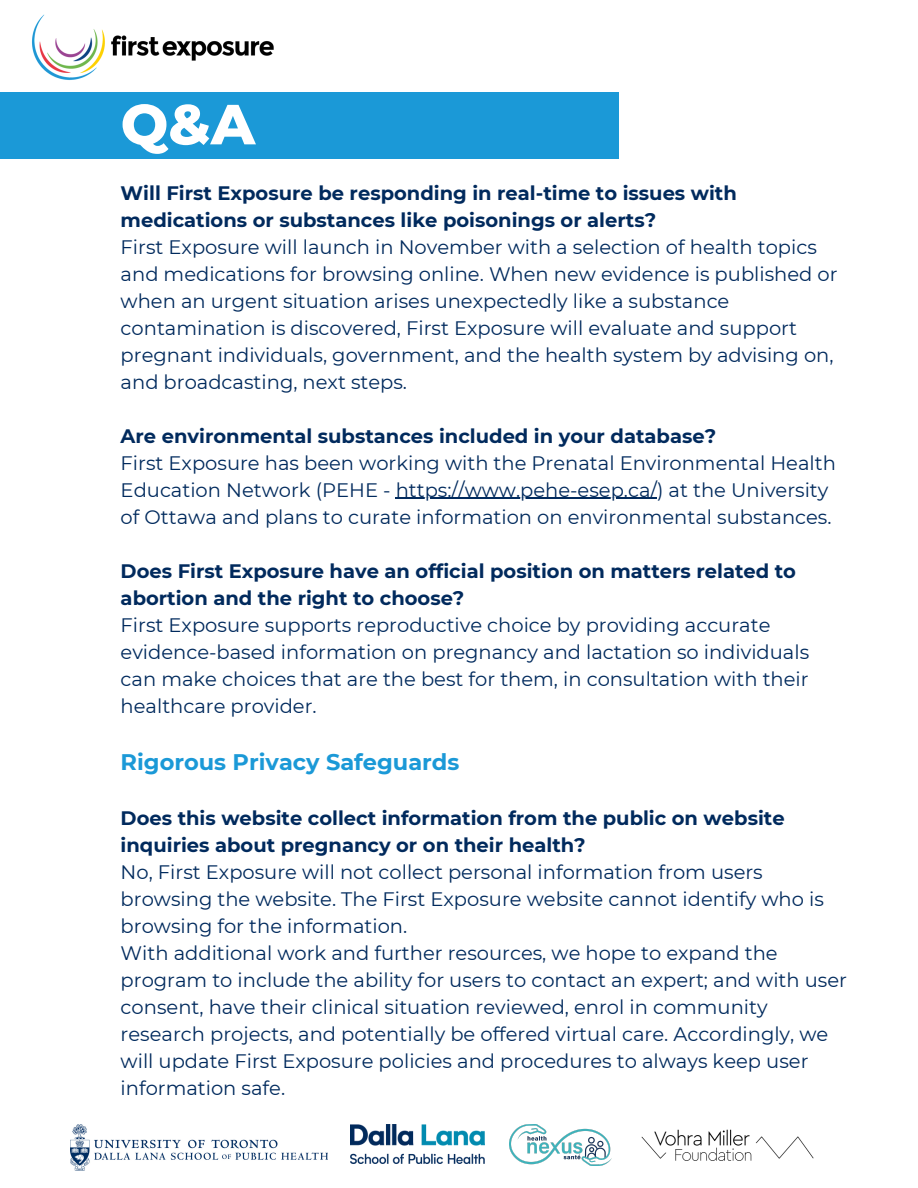
<style>
.page{position:relative;width:918px;height:1188px;background:#fff}
.page>*{position:absolute;margin:0;border:0;box-sizing:border-box;transform-origin:0 0}
.t1{font:800 56.4px "Montserrat";color:#fff}
.t2{font:700 22.5px "Montserrat";color:#1b99d7}
.t3{font:19.5px/27px "Montserrat";color:#012a5d}
.t4{font:700 19.5px/27px "Montserrat";color:#012a5d}
</style>
<div class="page">
<div style="left:0;top:92px;width:619px;height:67px;background:#1b99d7"></div>
<hr style="left:396px;top:498px;width:261px;height:1px;background:#012a5d">
<img style="left:32px;top:14px;width:242px;height:66px">
<img style="left:70px;top:1124px;width:258px;height:46px">
<img style="left:351px;top:1124px;width:134px;height:40px">
<img style="left:509px;top:1124px;width:103px;height:42px">
<img style="left:641px;top:1129px;width:173px;height:32px">
<p class="t1" style="left:121px;top:90px;width:136px">Q&amp;A</p>
<p class="t4" style="left:121px;top:179px;width:618px">Will First Exposure be responding in real-time to issues with medications or substances like poisonings or alerts?</p>
<p class="t3" style="left:121px;top:233px;width:718px">First Exposure will launch in November with a selection of health topics and medications for browsing online. When new evidence is published or when an urgent situation arises unexpectedly like a substance contamination is discovered, First Exposure will evaluate and support pregnant individuals, government, and the health system by advising on, and broadcasting, next steps.</p>
<p class="t4" style="left:121px;top:422px;width:597px">Are environmental substances included in your database?</p>
<p class="t3" style="left:121px;top:449px;width:717px">First Exposure has been working with the Prenatal Environmental Health<br>Education Network (PEHE - https://www.pehe-esep.ca/) at the University of Ottawa and plans to curate information on environmental substances.</p>
<p class="t4" style="left:121px;top:557px;width:677px">Does First Exposure have an official position on matters related to abortion and the right to choose?</p>
<p class="t3" style="left:121px;top:611px;width:690px">First Exposure supports reproductive choice by providing accurate evidence-based information on pregnancy and lactation so individuals can make choices that are the best for them, in consultation with their healthcare provider.</p>
<p class="t2" style="left:121px;top:748px;width:340px">Rigorous Privacy Safeguards</p>
<p class="t4" style="left:121px;top:805px;width:666px">Does this website collect information from the public on website inquiries about pregnancy or on their health?</p>
<p class="t3" style="left:121px;top:859px;width:705px">No, First Exposure will not collect personal information from users browsing the website. The First Exposure website cannot identify who is browsing for the information.</p>
<p class="t3" style="left:121px;top:940px;width:728px">With additional work and further resources, we hope to expand the program to include the ability for users to contact an expert; and with user consent, have their clinical situation reviewed, enrol in community research projects, and potentially be offered virtual care. Accordingly, we will update First Exposure policies and procedures to always keep user information safe.</p>
</div>
